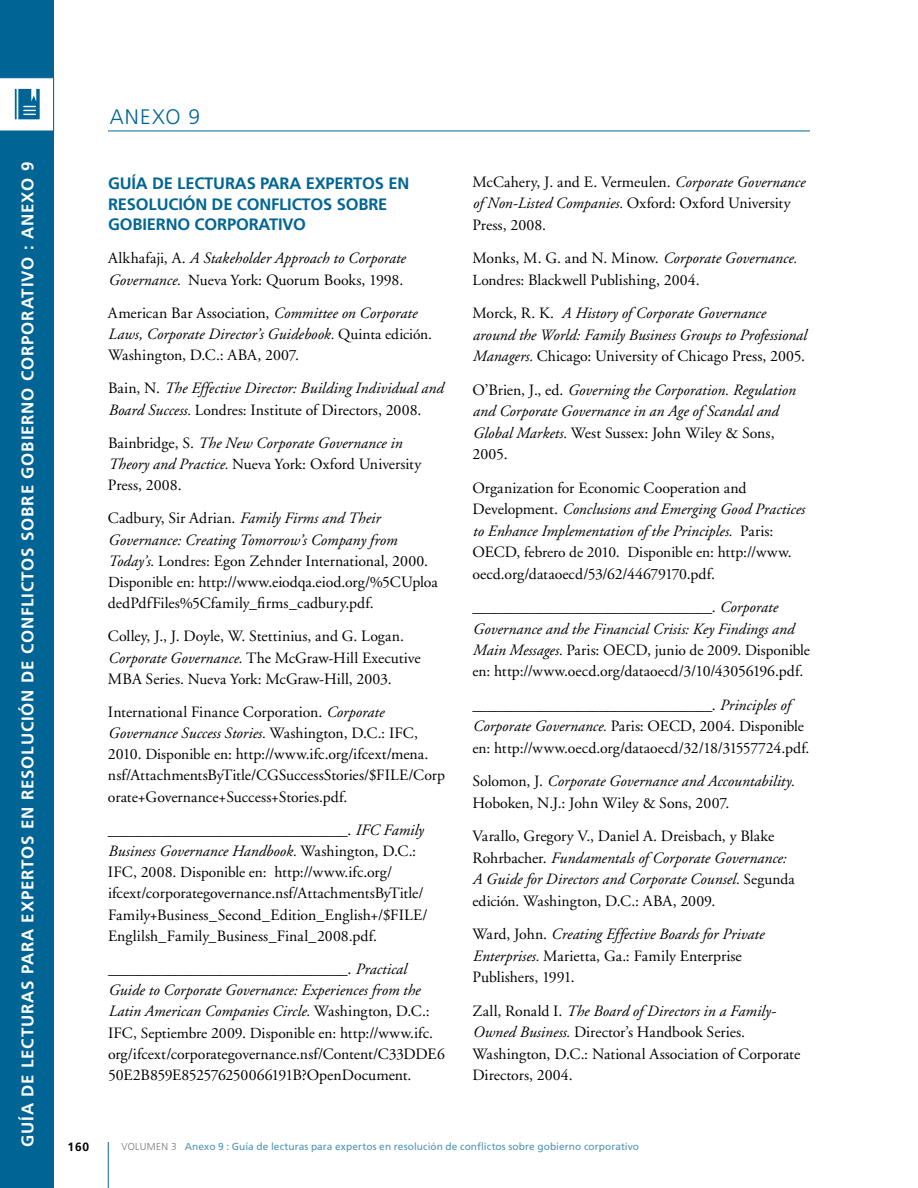
<style>
.page{position:relative;width:918px;height:1188px;background:#fff}
.page>*{position:absolute;margin:0;border:0;box-sizing:border-box;transform-origin:0 0}
.t1{font:300 21px "Frutiger";letter-spacing:.055em;color:#006595}
.t2{font:700 16.8px "Frutiger";letter-spacing:.05em;color:#fff}
.t3{font:700 16.5px/20.4px "Frutiger";letter-spacing:-.01em;color:#006595}
.t4{font:15.75px/21.1px "Adobe Garamond";color:#000}
.t5{font:italic 15.75px/21.5px "Adobe Garamond";color:#000}
.t6{font:15.3px "Adobe Garamond";letter-spacing:-.005em;color:#000}
.t7{font:700 12px "Frutiger";color:#000}
.t8{font:10.2px "Frutiger";letter-spacing:.01em;color:#4d93b4}
.s1{font-style:normal}
.s2{font-style:normal;font-size:15.3px}
.s3{font-style:italic}
.s4{font-size:15.3px}
.s5{font-size:15.75px}
.s6{font-style:italic;font-size:15.75px}
.s7{font-weight:300;font-size:10.05px;color:#77787b}
</style>
<div class="page">
<div style="left:0;top:0;width:54px;height:1188px;background:#006595"></div>
<svg style="left:0;top:77px;width:54px;height:54px"></svg>
<hr style="left:108px;top:1142px;width:1px;height:46px;background:#006595">
<hr style="left:108px;top:131px;width:702px;height:1px;background:#006595">
<p class="t2" style="left:18px;top:1147px;width:987px;rotate:-90deg">GUÍA DE LECTURAS PARA EXPERTOS EN RESOLUCIÓN DE CONFLICTOS SOBRE GOBIERNO CORPORATIVO : ANEXO 9</p>
<h1 class="t1" style="left:110px;top:105px;width:92px">ANEXO 9</h1>
<p class="t3" style="left:108px;top:173px;width:303px">GUÍA DE LECTURAS PARA EXPERTOS EN<br>RESOLUCIÓN DE CONFLICTOS SOBRE<br>GOBIERNO CORPORATIVO</p>
<p class="t5" style="left:108px;top:248px;width:299px"><span class="s1">Alkhafaji, A.</span> A Stakeholder Approach to Corporate<br>Governance. <span class="s2">Nueva York</span><span class="s1">: Quorum Books, 1998.</span></p>
<p class="t5" style="left:108px;top:303px;width:326px"><span class="s1">American Bar Association,</span> Committee on Corporate<br>Laws, Corporate Director’s Guidebook. <span class="s2">Quinta edición.<br></span><span class="s1">Washington, D.C.: ABA, 2007.</span></p>
<p class="t5" style="left:108px;top:378px;width:337px"><span class="s1">Bain, N.</span> The Effective Director: Building Individual and<br>Board Success. <span class="s2">Londres:</span> <span class="s1">Institute of Directors, 2008.</span></p>
<p class="t5" style="left:108px;top:433px;width:315px"><span class="s1">Bainbridge, S.</span> The New Corporate Governance in<br>Theory and Practice. <span class="s2">Nueva York</span><span class="s1">: Oxford University<br>Press, 2008.</span></p>
<p class="t4" style="left:108px;top:508px;width:331px">Cadbury, Sir Adrian. <span class="s3">Family Firms and Their Governance: Creating Tomorrow’s Company from Today’s.</span> <span class="s4">Londres:</span> Egon Zehnder International, 2000.<br><span class="s4">Disponible en:</span> http://www.eiodqa.eiod.org/%5CUploa dedPdfFiles%5Cfamily_firms_cadbury.pdf.</p>
<p class="t4" style="left:108px;top:626px;width:314px">Colley, J., J. Doyle, W. Stettinius, and G. Logan.<br><span class="s3">Corporate Governance.</span> The McGraw-Hill Executive<br>MBA Series. <span class="s4">Nueva York:</span> McGraw-Hill, 2003.</p>
<p class="t4" style="left:108px;top:702px;width:339px">International Finance Corporation. <span class="s3">Corporate Governance Success Stories.</span> Washington, D.C.: IFC, 2010. <span class="s4">Disponible en:</span> http://www.ifc.org/ifcext/mena. nsf/AttachmentsByTitle/CGSuccessStories/$FILE/Corp orate+Governance+Success+Stories.pdf.</p>
<p class="t4" style="left:108px;top:820px;width:321px">________________________________. <span class="s3">IFC Family Business Governance Handbook.</span> Washington, D.C.:<br>IFC, 2008. <span class="s4">Disponible en:</span> http://www.ifc.org/ ifcext/corporategovernance.nsf/AttachmentsByTitle/ Family+Business_Second_Edition_English+/$FILE/ Englilsh_Family_Business_Final_2008.pdf.</p>
<p class="t4" style="left:108px;top:959px;width:338px">________________________________. <span class="s3">Practical Guide to Corporate Governance: Experiences from the Latin American Companies Circle.</span> Washington, D.C.:<br>IFC, <span class="s4">Septiembre</span> 2009. <span class="s4">Disponible en:</span> http://www.ifc. org/ifcext/corporategovernance.nsf/Content/C33DDE6<br>50E2B859E852576250066191B?OpenDocument.</p>
<p class="t4" style="left:473px;top:172px;width:334px">McCahery, J. and E. Vermeulen. <span class="s3">Corporate Governance of Non-Listed Companies.</span> Oxford: Oxford University<br>Press, 2008.</p>
<p class="t4" style="left:472px;top:248px;width:326px">Monks, M. G. and N. Minow. <span class="s3">Corporate Governance.<br></span><span class="s4">Londres:</span> Blackwell Publishing, 2004.</p>
<p class="t5" style="left:473px;top:303px;width:336px"><span class="s1">Morck, R. K.</span> A History of Corporate Governance around the World: Family Business Groups to Professional<br>Managers. <span class="s1">Chicago: University of Chicago Press, 2005.</span></p>
<p class="t5" style="left:473px;top:380px;width:324px"><span class="s1">O’Brien, J., ed.</span> Governing the Corporation. Regulation and Corporate Governance in an Age of Scandal and Global Markets. <span class="s1">West Sussex: John Wiley &amp; Sons, 2005.</span></p>
<p class="t5" style="left:473px;top:478px;width:334px"><span class="s1">Organization for Economic Cooperation and<br>Development.</span> Conclusions and Emerging Good Practices to Enhance Implementation of the Principles. <span class="s1">Paris:</span></p>
<p class="t6" style="left:473px;top:544px;width:321px"><span class="s5">OECD,</span> febrero de 2010<span class="s5">.</span> Disponible en: <span class="s5">http://www.</span></p>
<p class="t4" style="left:473px;top:557px;width:306px;line-height:33.5px">oecd.org/dataoecd/53/62/44679170.pdf. ________________________________. <span class="s3">Corporate</span></p>
<p class="t5" style="left:473px;top:618px;width:323px">Governance and the Financial Crisis: Key Findings and</p>
<p class="t6" style="left:473px;top:642px;width:339px"><span class="s6">Main Messages.</span> <span class="s5">Paris: OECD,</span> junio de 2009<span class="s5">.</span> Disponible</p>
<p class="t4" style="left:472px;top:655px;width:332px;line-height:33.5px"><span class="s4">en:</span> http://www.oecd.org/dataoecd/3/10/43056196.pdf. ________________________________. <span class="s3">Principles of</span></p>
<p class="t4" style="left:472px;top:716px;width:339px"><span class="s3">Corporate Governance.</span> Paris: OECD, 2004. <span class="s4">Disponible en:</span> http://www.oecd.org/dataoecd/32/18/31557724.pdf.</p>
<p class="t4" style="left:472px;top:771px;width:324px">Solomon, J. <span class="s3">Corporate Governance and Accountability.<br></span>Hoboken, N.J.: John Wiley &amp; Sons, 2007.</p>
<p class="t4" style="left:472px;top:826px;width:324px">Varallo, Gregory V., Daniel A. Dreisbach, y Blake Rohrbacher. <span class="s3">Fundamentals of Corporate Governance:<br>A Guide for Directors and Corporate Counsel.</span> <span class="s4">Segunda edición.</span> Washington, D.C.: ABA, 2009.</p>
<p class="t4" style="left:473px;top:924px;width:293px">Ward, John. <span class="s3">Creating Effective Boards for Private<br>Enterprises.</span> Marietta, Ga.: Family Enterprise<br>Publishers, 1991.</p>
<p class="t4" style="left:473px;top:1000px;width:329px">Zall, Ronald I. <span class="s3">The Board of Directors in a Family-Owned Business.</span> Director’s Handbook Series.<br>Washington, D.C.: National Association of Corporate Directors, 2004.</p>
<p class="t7" style="left:68px;top:1140px;width:23px">160</p>
<p class="t8" style="left:122px;top:1141px;width:519px"><span class="s7">VOLUMEN 3</span> Anexo 9 : Guía de lecturas para expertos en resolución de conflictos sobre gobierno corporativo</p>
</div>
